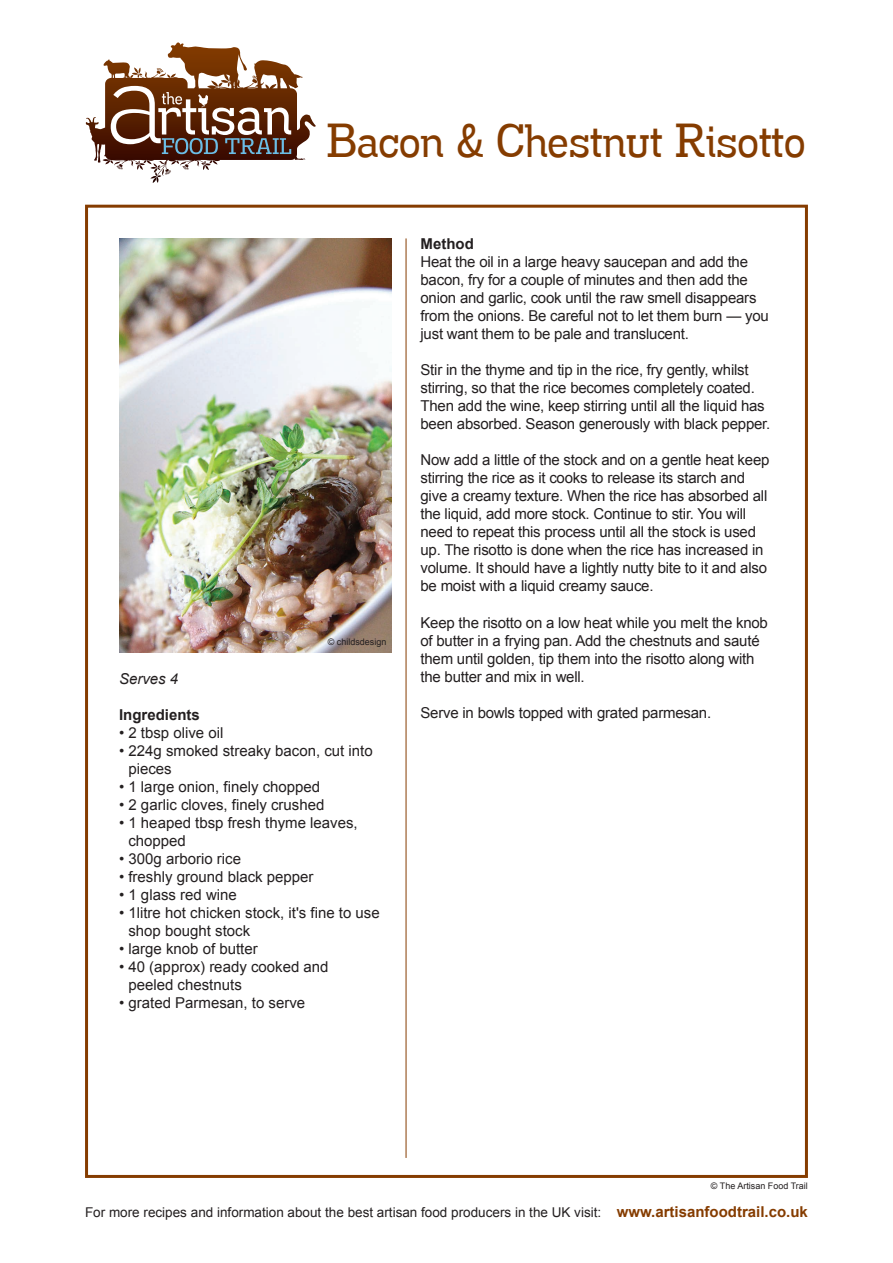
<style>
.page{position:relative;width:893px;height:1263px;background:#fff}
.page>*{position:absolute;margin:0;border:0;box-sizing:border-box;transform-origin:0 0}
.t1{font:46.5px "Madawaska Rg";color:#853c00}
.t2{font:15px/18px "Arial";letter-spacing:-.015em;color:#231f20}
.t3{font:700 15px "Arial";color:#231f20}
.t4{font:italic 15px "Arial";color:#231f20}
.t5{font:13.5px "Arial";color:#231f20}
.t6{font:9px "Arial";color:#231f20}
.s1{font-weight:700;font-size:15px;color:#853c00}
</style>
<div class="page">
<svg style="left:86px;top:42px;width:230px;height:141px"></svg>
<img style="left:119px;top:238px;width:273px;height:415px">
<hr style="left:406px;top:238px;width:1px;height:920px;background:#853c00">
<h1 class="t1" style="left:327px;top:114px;width:480px">Bacon &amp; Chestnut Risotto</h1>
<p class="t6" style="left:328px;top:637px;width:60px">© childsdesign</p>
<p class="t4" style="left:119px;top:670px;width:61px">Serves 4</p>
<p class="t3" style="left:119px;top:706px;width:82px">Ingredients</p>
<p class="t2" style="left:119px;top:724px;width:106px">• 2 tbsp olive oil</p>
<p class="t2" style="left:128px;top:742px;width:246px;text-indent:-9px">• 224g smoked streaky bacon, cut into pieces</p>
<p class="t2" style="left:119px;top:778px;width:203px">• 1 large onion, finely chopped</p>
<p class="t2" style="left:119px;top:796px;width:207px">• 2 garlic cloves, finely crushed</p>
<p class="t2" style="left:128px;top:814px;width:231px;text-indent:-9px">• 1 heaped tbsp fresh thyme leaves, chopped</p>
<p class="t2" style="left:119px;top:850px;width:123px">• 300g arborio rice</p>
<p class="t2" style="left:119px;top:868px;width:196px">• freshly ground black pepper</p>
<p class="t2" style="left:119px;top:886px;width:119px">• 1 glass red wine</p>
<p class="t2" style="left:128px;top:904px;width:253px;text-indent:-9px">• 1litre hot chicken stock, it's fine to use shop bought stock</p>
<p class="t2" style="left:119px;top:940px;width:140px">• large knob of butter</p>
<p class="t2" style="left:128px;top:958px;width:202px;text-indent:-9px">• 40 (approx) ready cooked and peeled chestnuts</p>
<p class="t2" style="left:119px;top:994px;width:188px">• grated Parmesan, to serve</p>
<p class="t3" style="left:420px;top:236px;width:55px">Method</p>
<p class="t2" style="left:420px;top:253px;width:350px">Heat the oil in a large heavy saucepan and add the bacon, fry for a couple of minutes and then add the onion and garlic, cook until the raw smell disappears from the onions. Be careful not to let them burn — you just want them to be pale and translucent.</p>
<p class="t2" style="left:420px;top:361px;width:351px">Stir in the thyme and tip in the rice, fry gently, whilst stirring, so that the rice becomes completely coated.<br>Then add the wine, keep stirring until all the liquid has been absorbed. Season generously with black pepper.</p>
<p class="t2" style="left:420px;top:451px;width:350px">Now add a little of the stock and on a gentle heat keep stirring the rice as it cooks to release its starch and give a creamy texture. When the rice has absorbed all the liquid, add more stock. Continue to stir. You will need to repeat this process until all the stock is used up. The risotto is done when the rice has increased in volume. It should have a lightly nutty bite to it and also be moist with a liquid creamy sauce.</p>
<p class="t2" style="left:420px;top:613px;width:349px">Keep the risotto on a low heat while you melt the knob of butter in a frying pan. Add the chestnuts and sauté them until golden, tip them into the risotto along with the butter and mix in well.</p>
<p class="t2" style="left:420px;top:703px;width:292px">Serve in bowls topped with grated parmesan.</p>
<p class="t6" style="left:711px;top:1181px;width:99px">© The Artisan Food Trail</p>
<p class="t5" style="left:85px;top:1205px;width:724px">For more recipes and information about the best artisan food producers in the UK visit: <span class="s1">www.artisanfoodtrail.co.uk</span></p>
</div>
